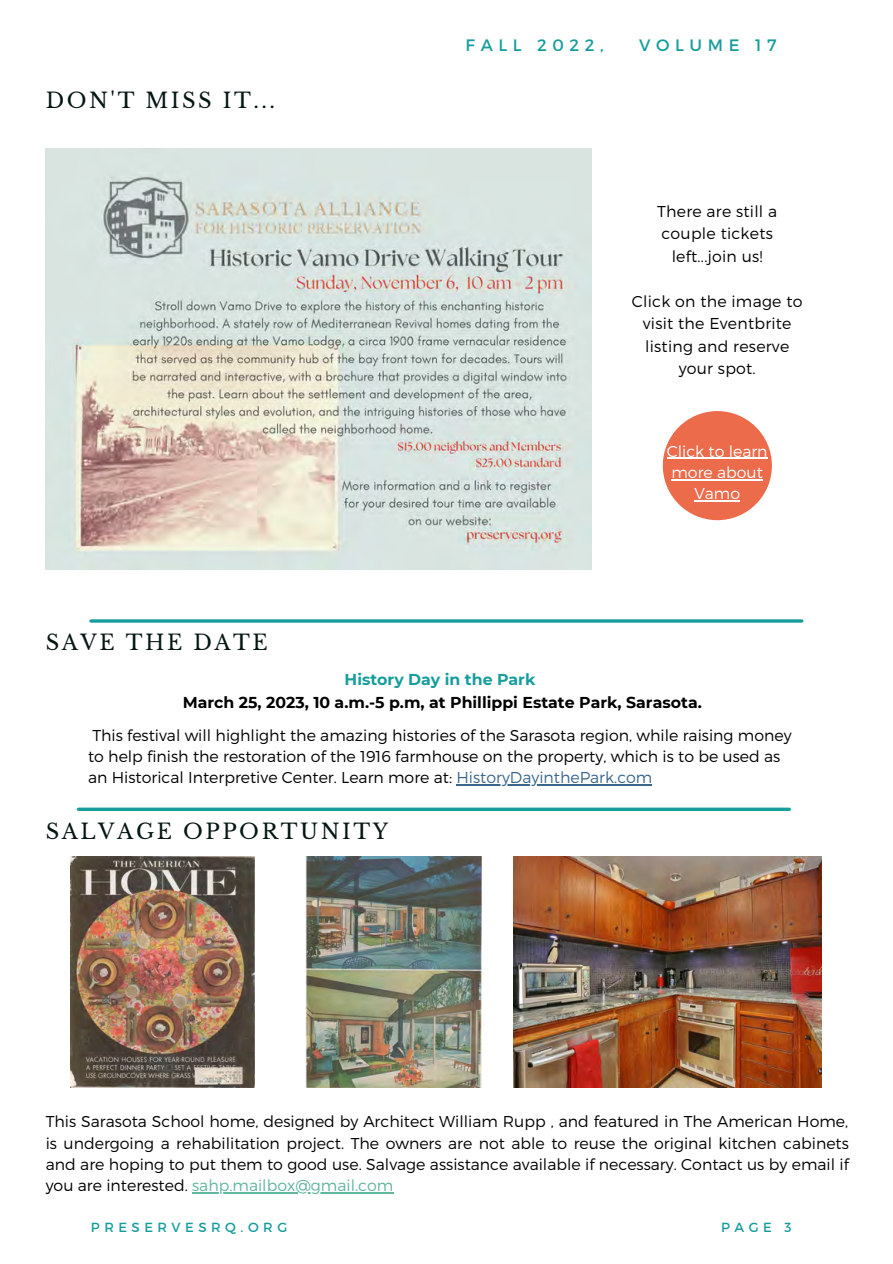
<style>
.page{position:relative;width:893px;height:1264px;background:#fff}
.page>*{position:absolute;margin:0;border:0;box-sizing:border-box;transform-origin:0 0}
.t1{font:21px "Libre Baskerville";letter-spacing:.12em;color:#051613}
.t2{font:16.5px "Montserrat";letter-spacing:.34em;color:#179d9d}
.t3{font:300 15.75px/21.3px "Montserrat";color:#000;text-align:center}
.t4{font:700 15.75px "Montserrat";color:#000}
.t5{font:300 15.75px/21.3px "Montserrat";color:#fff;text-align:center}
.t6{font:700 15.75px "Montserrat";color:#179d9d}
.t7{font:13.2px "Montserrat";letter-spacing:.34em;color:#179d9d}
.s1{color:#3a668c}
.s2{color:#5fb69c}
</style>
<div class="page">
<svg style="left:78px;top:807px;width:711px;height:4px;background:#3aacac"></svg>
<hr style="left:91px;top:619px;width:710px;height:3px;background:#179d9d">
<img style="left:46px;top:148px;width:545px;height:422px">
<div style="left:662px;top:411px;width:109px;height:109px;background:#eb6b4b;border-radius:50%"></div>
<hr style="left:666px;top:458px;width:101px;height:1px;background:#fff">
<hr style="left:671px;top:479px;width:91px;height:1px;background:#fff">
<hr style="left:694px;top:500px;width:46px;height:1px;background:#fff">
<img style="left:305px;top:856px;width:176px;height:231px">
<img style="left:71px;top:856px;width:183px;height:231px">
<img style="left:513px;top:856px;width:308px;height:231px">
<hr style="left:456px;top:784px;width:196px;height:1px;background:#3a668c">
<hr style="left:192px;top:1192px;width:201px;height:1px;background:#5fb69c">
<h1 class="t1" style="left:46px;top:88px;width:231px">DON'T MISS IT...</h1>
<h1 class="t1" style="left:46px;top:629px;width:223px">SAVE THE DATE</h1>
<p class="t2" style="left:465px;top:35px;width:140px">FALL 2022,</p>
<p class="t2" style="left:639px;top:35px;width:139px">VOLUME 17</p>
<p class="t3" style="left:657px;top:199px;width:122px;line-height:22.5px">There are still a couple tickets left...join us!</p>
<p class="t3" style="left:632px;top:289px;width:172px;line-height:22.5px">Click on the image to visit the Eventbrite listing and reserve your spot.</p>
<p class="t5" style="left:666px;top:439px;width:102px">Click to learn more about<br>Vamo</p>
<p class="t6" style="left:344px;top:670px;width:192px">History Day in the Park</p>
<p class="t4" style="left:183px;top:692px;width:520px">March 25, 2023, 10 a.m.-5 p.m, at Phillippi Estate Park, Sarasota.</p>
<p class="t3" style="left:88px;top:723px;width:705px;text-align:left">This festival will highlight the amazing histories of the Sarasota region, while raising money to help finish the restoration of the 1916 farmhouse on the property, which is to be used as an Historical Interpretive Center. Learn more at: <span class="s1">HistoryDayinthePark.com</span></p>
<h1 class="t1" style="left:46px;top:818px;width:344px">SALVAGE OPPORTUNITY</h1>
<p class="t3" style="left:46px;top:1110px;width:804px;text-align:justify">This Sarasota School home, designed by Architect William Rupp , and featured in The American Home, is undergoing a rehabilitation project. The owners are not able to reuse the original kitchen cabinets and are hoping to put them to good use. Salvage assistance available if necessary. Contact us by email if you are interested. <span class="s2">sahp.mailbox@gmail.com</span></p>
<p class="t7" style="left:91px;top:1218px;width:198px">PRESERVESRQ.ORG</p>
<p class="t7" style="left:721px;top:1218px;width:72px">PAGE 3</p>
</div>
